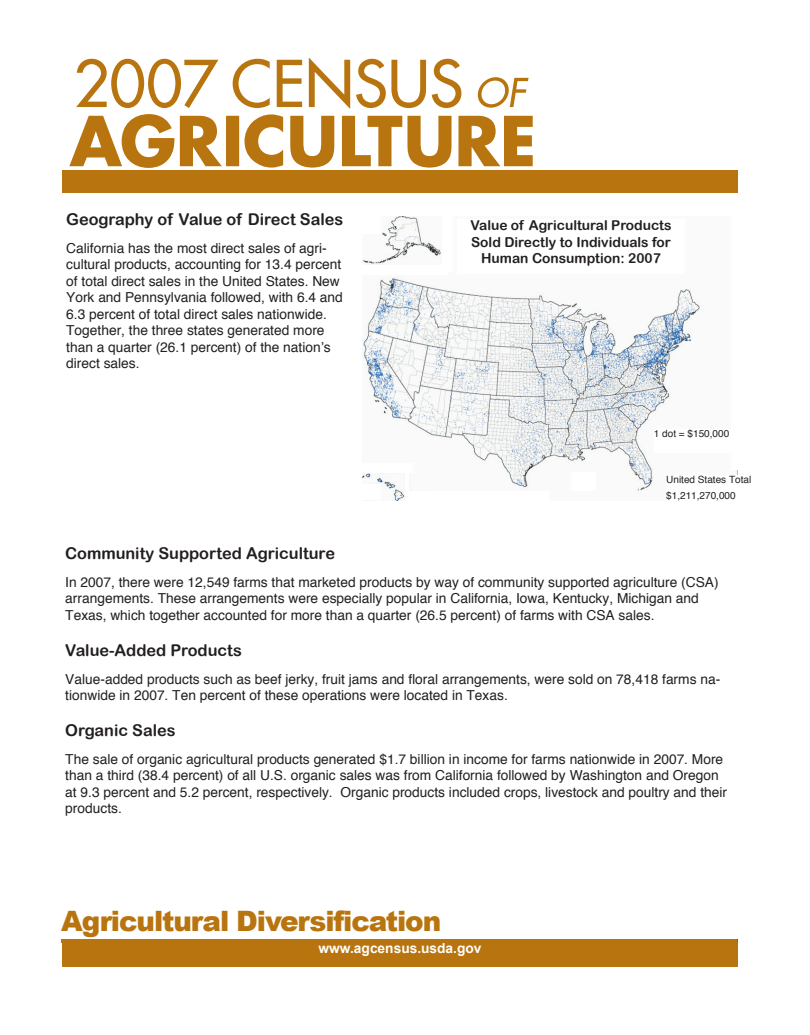
<style>
.page{position:relative;width:810px;height:1035px;background:#fff}
.page>*{position:absolute;margin:0;border:0;box-sizing:border-box;transform-origin:0 0}
.t1{font:900 28.12px "Arial";letter-spacing:-.04em;color:#b8740e}
.t2{font:16.25px "Arial Rounded MT Bold";color:#231f20}
.t3{font:13.75px/16.5px "Helvetica";color:#231f20}
.t4{font:13.75px/16.5px "Arial Rounded MT Bold";color:#231f20;text-align:center}
.t5{font:700 13.75px "Arial";color:#fff}
.t6{font:10px/15.6px "Helvetica";color:#231f20}
</style>
<div class="page">
<svg style="left:69px;top:58px;width:464px;height:110px"></svg>
<div style="left:62px;top:171px;width:675px;height:22px;background:#b8740e"></div>
<hr style="left:61px;top:939px;width:676px;height:4px;background:#b8740e">
<div style="left:62px;top:943px;width:676px;height:24px;background:#b8740e"></div>
<img style="left:362px;top:216px;width:375px;height:285px">
<div style="left:458px;top:220px;width:226px;height:54px;background:#fff"></div>
<div style="left:442px;top:213px;width:11px;height:59px;background:#fff"></div>
<div style="left:355px;top:265px;width:93px;height:9px;background:#fff"></div>
<div style="left:362px;top:211px;width:19px;height:22px;background:#fff"></div>
<div style="left:357px;top:463px;width:56px;height:10px;background:#fff"></div>
<hr style="left:405px;top:465px;width:4px;height:41px;background:#fff">
<div style="left:409px;top:491px;width:139px;height:16px;background:#fff"></div>
<div style="left:571px;top:473px;width:24px;height:18px;background:#fff"></div>
<div style="left:654px;top:430px;width:89px;height:23px;background:#fff"></div>
<div style="left:666px;top:475px;width:100px;height:47px;background:#fff"></div>
<div style="left:358px;top:484px;width:23px;height:16px;background:#fff"></div>
<div style="left:731px;top:205px;width:30px;height:265px;background:#fff"></div>
<p class="t2" style="left:66px;top:210px;width:279px">Geography of Value of Direct Sales</p>
<p class="t3" style="left:66px;top:239px;width:278px">California has the most direct sales of agri&shy;cultural products, accounting for 13.4 percent of total direct sales in the United States. New York and Pennsylvania followed, with 6.4 and 6.3 percent of total direct sales nationwide.<br>Together, the three states generated more than a quarter (26.1 percent) of the nation’s direct sales.</p>
<p class="t4" style="left:470px;top:217px;width:203px">Value of Agricultural Products<br>Sold Directly to Individuals for<br>Human Consumption: 2007</p>
<p class="t6" style="left:654px;top:426px;width:77px">1 dot = $150,000</p>
<p class="t6" style="left:666px;top:471px;width:87px">United States Total $1,211,270,000</p>
<p class="t2" style="left:65px;top:544px;width:271px">Community Supported Agriculture</p>
<p class="t3" style="left:65px;top:573px;width:655px">In 2007, there were 12,549 farms that marketed products by way of community supported agriculture (CSA) arrangements. These arrangements were especially popular in California, Iowa, Kentucky, Michigan and<br>Texas, which together accounted for more than a quarter (26.5 percent) of farms with CSA sales.</p>
<p class="t2" style="left:65px;top:640px;width:178px">Value-Added Products</p>
<p class="t3" style="left:65px;top:670px;width:656px">Value-added products such as beef jerky, fruit jams and floral arrangements, were sold on 78,418 farms na&shy;tionwide in 2007. Ten percent of these operations were located in Texas.</p>
<p class="t2" style="left:65px;top:721px;width:112px">Organic Sales</p>
<p class="t3" style="left:65px;top:750px;width:663px">The sale of organic agricultural products generated $1.7 billion in income for farms nationwide in 2007. More than a third (38.4 percent) of all U.S. organic sales was from California followed by Washington and Oregon at 9.3 percent and 5.2 percent, respectively. Organic products included crops, livestock and poultry and their products.</p>
<h1 class="t1" style="left:61px;top:904px;width:382px">Agricultural Diversification</h1>
<p class="t5" style="left:319px;top:939px;width:165px">www.agcensus.usda.gov</p>
</div>
